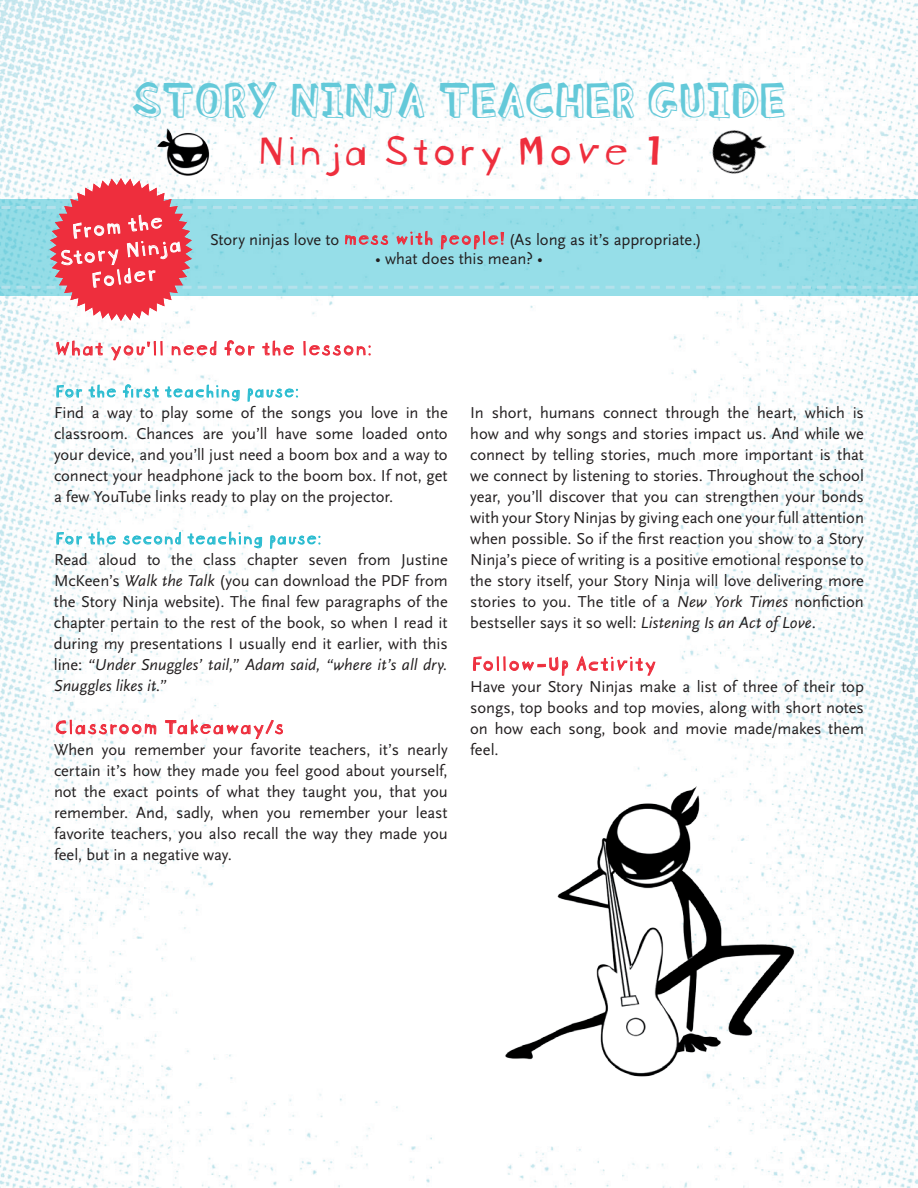
<style>
.page{position:relative;width:918px;height:1188px;background:#fff}
.page>*{position:absolute;margin:0;border:0;box-sizing:border-box;transform-origin:0 0}
.t1{font:46.95px "Blockhead Dark Side";color:#64c9d9}
.t2{font:45px "Blockhead Unplugged";color:#ee2e3d}
.t3{font:22.5px/25.5px "Blockhead Unplugged";color:#fff;text-align:center}
.t4{font:21px "Blockhead Unplugged";letter-spacing:.005em;color:#ee2e3d}
.t5{font:18px "Blockhead Unplugged";letter-spacing:.02em;color:#2dbdd1}
.t6{font:16.5px/21px "Scala Sans";letter-spacing:-.005em;color:#231f20;text-align:justify}
.s1{font-family:"Blockhead Unplugged";font-size:19.5px;color:#ee2e3d}
.s2{font-style:italic}
</style>
<div class="page">
<img style="left:0;top:0;width:918px;height:1188px">
<img style="left:702px;top:117px;width:73px;height:48px">
<img style="left:155px;top:127px;width:58px;height:38px">
<svg style="left:56px;top:501px;width:207px;height:62px"></svg>
<svg style="left:269px;top:501px;width:52px;height:49px"></svg>
<svg style="left:56px;top:697px;width:101px;height:43px"></svg>
<svg style="left:165px;top:697px;width:118px;height:42px"></svg>
<svg style="left:473px;top:656px;width:96px;height:122px"></svg>
<svg style="left:576px;top:655px;width:80px;height:31px"></svg>
<img style="left:475px;top:785px;width:384px;height:319px">
<svg style="left:0;top:165px;width:918px;height:251px"></svg>
<h1 class="t1" style="left:132px;top:60px;width:655px">STORY NINJA TEACHER GUIDE</h1>
<h2 class="t2" style="left:256px;top:114px;width:408px">Ninja Story Move 1</h2>
<h3 class="t3" style="left:53px;top:218px;width:125px;rotate:-7deg">From the<br>Story Ninja<br>Folder</h3>
<p class="t6" style="left:210px;top:229px;width:493px">Story ninjas love to <span class="s1">mess with people!</span> (As long as it’s appropriate.)</p>
<p class="t6" style="left:375px;top:249px;width:169px">• what does this mean? •</p>
<p class="t4" style="left:54px;top:331px;width:319px">What you’ll need for the lesson:</p>
<p class="t5" style="left:54px;top:376px;width:246px">For the first teaching pause:</p>
<p class="t6" style="left:54px;top:403px;width:395px">Find a way to play some of the songs you love in the classroom. Chances are you’ll have some loaded onto your device, and you’ll just need a boom box and a way to connect your headphone jack to the boom box. If not, get a few YouTube links ready to play on the projector.</p>
<p class="t5" style="left:54px;top:523px;width:268px">For the second teaching pause:</p>
<p class="t6" style="left:54px;top:550px;width:395px">Read aloud to the class chapter seven from Justine McKeen’s <span class="s2">Walk the Talk</span> (you can download the PDF from the Story Ninja website). The final few paragraphs of the chapter pertain to the rest of the book, so when I read it during my presentations I usually end it earlier, with this line: <span class="s2">“Under Snuggles’ tail,” Adam said, “where it’s all dry.<br>Snuggles likes it.”</span></p>
<p class="t4" style="left:54px;top:710px;width:231px">Classroom Takeaway/s</p>
<p class="t6" style="left:54px;top:740px;width:395px">When you remember your favorite teachers, it’s nearly certain it’s how they made you feel good about yourself, not the exact points of what they taught you, that you remember. And, sadly, when you remember your least favorite teachers, you also recall the way they made you feel, but in a negative way.</p>
<p class="t6" style="left:470px;top:403px;width:395px">In short, humans connect through the heart, which is how and why songs and stories impact us. And while we connect by telling stories, much more important is that we connect by listening to stories. Throughout the school year, you’ll discover that you can strengthen your bonds with your Story Ninjas by giving each one your full attention when possible. So if the first reaction you show to a Story Ninja’s piece of writing is a positive emotional response to the story itself, your Story Ninja will love delivering more stories to you. The title of a <span class="s2">New York Times</span> nonfiction bestseller says it so well: <span class="s2">Listening Is an Act of Love</span>.</p>
<p class="t4" style="left:470px;top:646px;width:187px">Follow-Up Activity</p>
<p class="t6" style="left:470px;top:676px;width:395px">Have your Story Ninjas make a list of three of their top songs, top books and top movies, along with short notes on how each song, book and movie made/makes them feel.</p>
</div>
